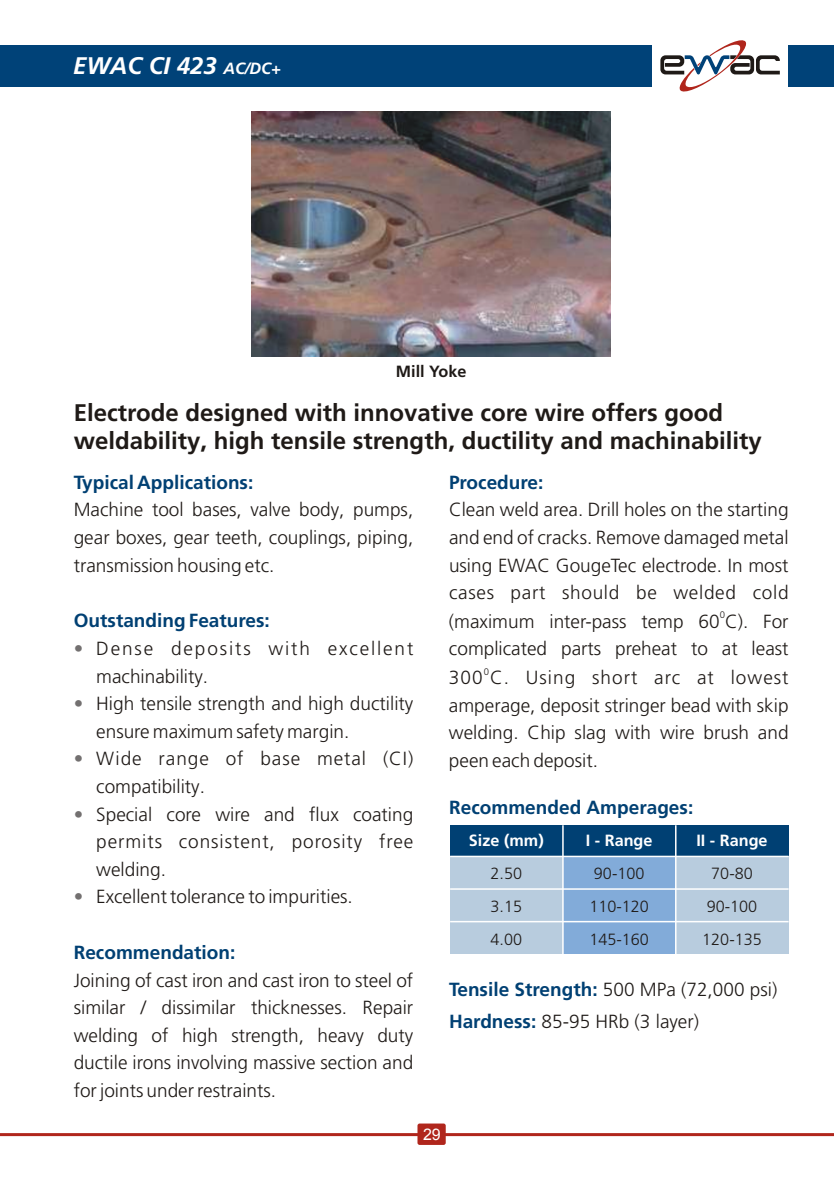
<style>
.page{position:relative;width:834px;height:1180px;background:#fff}
.page>*{position:absolute;margin:0;border:0;box-sizing:border-box;transform-origin:0 0}
.t1{font:700 24px/28.4px "Frutiger LT Pro";color:#1f1a17}
.t2{font:700 24px "Frutiger LT Pro";color:#fff}
.t3{font:300 19px/27.6px "Frutiger LT Pro";color:#1f1a17;text-align:justify}
.t4{font:700 19px "Frutiger LT Pro";color:#004073}
.t5{font:300 19px "Frutiger LT Pro";color:#737070}
.t6{font:300 16.2px/33.2px "Frutiger LT Pro";color:#1f1a17;text-align:justify}
.t7{font:700 16.2px "Frutiger LT Pro";color:#fff}
.t8{font:700 16.2px "Frutiger LT Pro";color:#1f1a17}
.t9{font:16px "Arial";color:#fff}
.t10{font:300 9.6px "Frutiger LT Pro";color:#1f1a17}
.s1{font-size:16.2px}
.s2{font-weight:700;color:#004073}
</style>
<div class="page">
<hr style="left:0;top:1132px;width:833px;height:3px;background:#b0261c">
<div style="left:788px;top:45px;width:45px;height:41px;background:#004278"></div>
<div style="left:0;top:45px;width:651px;height:41px;background:#004278"></div>
<svg style="left:660px;top:40px;width:119px;height:52px"></svg>
<img style="left:251px;top:111px;width:359px;height:245px">
<div style="left:450px;top:921px;width:113px;height:33px;background:#b8ccde"></div>
<div style="left:675px;top:921px;width:113px;height:33px;background:#b8ccde"></div>
<div style="left:563px;top:921px;width:112px;height:33px;background:#82abd9"></div>
<div style="left:450px;top:825px;width:113px;height:34px;background:#004073"></div>
<div style="left:563px;top:825px;width:112px;height:34px;background:#004073"></div>
<div style="left:675px;top:825px;width:113px;height:34px;background:#004073"></div>
<div style="left:450px;top:888px;width:113px;height:33px;background:#b8ccde"></div>
<div style="left:450px;top:856px;width:113px;height:32px;background:#b8ccde"></div>
<div style="left:563px;top:888px;width:112px;height:33px;background:#82abd9"></div>
<div style="left:563px;top:856px;width:112px;height:32px;background:#82abd9"></div>
<div style="left:675px;top:888px;width:113px;height:33px;background:#b8ccde"></div>
<div style="left:675px;top:856px;width:113px;height:32px;background:#b8ccde"></div>
<hr style="left:450px;top:855px;width:338px;height:2px;background:#fff">
<hr style="left:450px;top:888px;width:338px;height:1px;background:#fff">
<hr style="left:675px;top:825px;width:1px;height:129px;background:#fff">
<hr style="left:562px;top:825px;width:1px;height:129px;background:#fff">
<hr style="left:450px;top:920px;width:338px;height:2px;background:#fff">
<div style="left:417px;top:1123px;width:28px;height:21px;background:#b0261c;border-radius:2px"></div>
<p class="t2" style="left:73px;top:56px;width:209px">EWAC CI 423 <span class="s1">AC/DC+</span></p>
<p class="t8" style="left:396px;top:365px;width:72px">Mill Yoke</p>
<p class="t1" style="left:74px;top:400px;width:689px">Electrode designed with innovative core wire offers good weldability, high tensile strength, ductility and machinability</p>
<p class="t4" style="left:74px;top:474px;width:181px">Typical Applications:</p>
<p class="t3" style="left:74px;top:498px;width:341px">Machine tool bases, valve body, pumps, gear boxes, gear teeth, couplings, piping, transmission housing etc.</p>
<p class="t4" style="left:74px;top:613px;width:198px">Outstanding Features:</p>
<p class="t5" style="left:74px;top:640px;width:11px">•</p>
<p class="t5" style="left:74px;top:695px;width:11px">•</p>
<p class="t5" style="left:74px;top:751px;width:11px">•</p>
<p class="t5" style="left:74px;top:806px;width:11px">•</p>
<p class="t5" style="left:74px;top:888px;width:11px">•</p>
<p class="t3" style="left:96px;top:636px;width:318px;text-align:left">Dense deposits with excellent machinability.<br>High tensile strength and high ductility ensure maximum safety margin.<br>Wide range of base metal (CI) compatibility.<br>Special core wire and flux coating permits consistent, porosity free welding.<br>Excellent tolerance to impurities.</p>
<p class="t4" style="left:74px;top:944px;width:163px">Recommendation:</p>
<p class="t3" style="left:74px;top:967px;width:341px">Joining of cast iron and cast iron to steel of similar / dissimilar thicknesses. Repair welding of high strength, heavy duty ductile irons involving massive section and for joints under restraints.</p>
<p class="t4" style="left:449px;top:474px;width:96px">Procedure:</p>
<p class="t3" style="left:449px;top:498px;width:341px">Clean weld area. Drill holes on the starting and end of cracks. Remove damaged metal using EWAC GougeTec electrode. In most cases part should be welded cold</p>
<p class="t10" style="left:719px;top:611px;width:7px">0</p>
<p class="t3" style="left:449px;top:609px;width:341px">(maximum inter-pass temp 60 C). For complicated parts preheat to at least</p>
<p class="t10" style="left:483px;top:667px;width:7px">0</p>
<p class="t3" style="left:449px;top:665px;width:341px">300 C. Using short arc at lowest amperage, deposit stringer bead with skip welding. Chip slag with wire brush and peen each deposit.</p>
<p class="t4" style="left:449px;top:799px;width:245px">Recommended Amperages:</p>
<p class="t7" style="left:585px;top:833px;width:68px">I - Range</p>
<p class="t6" style="left:589px;top:858px;width:61px;text-align:left">90-100<br>110-120<br>145-160</p>
<p class="t7" style="left:469px;top:833px;width:76px">Size (mm)</p>
<p class="t6" style="left:490px;top:858px;width:33px">2.50<br>3.15<br>4.00</p>
<p class="t7" style="left:696px;top:833px;width:73px">II - Range</p>
<p class="t6" style="left:702px;top:858px;width:61px;text-align:center">70-80<br>90-100<br>120-135</p>
<p class="t3" style="left:449px;top:975px;width:330px;line-height:31.6px"><span class="s2">Tensile Strength:</span> 500 MPa (72,000 psi)<br><span class="s2">Hardness:</span> 85-95 HRb (3 layer)</p>
<p class="t9" style="left:423px;top:1127px;width:19px">29</p>
</div>
